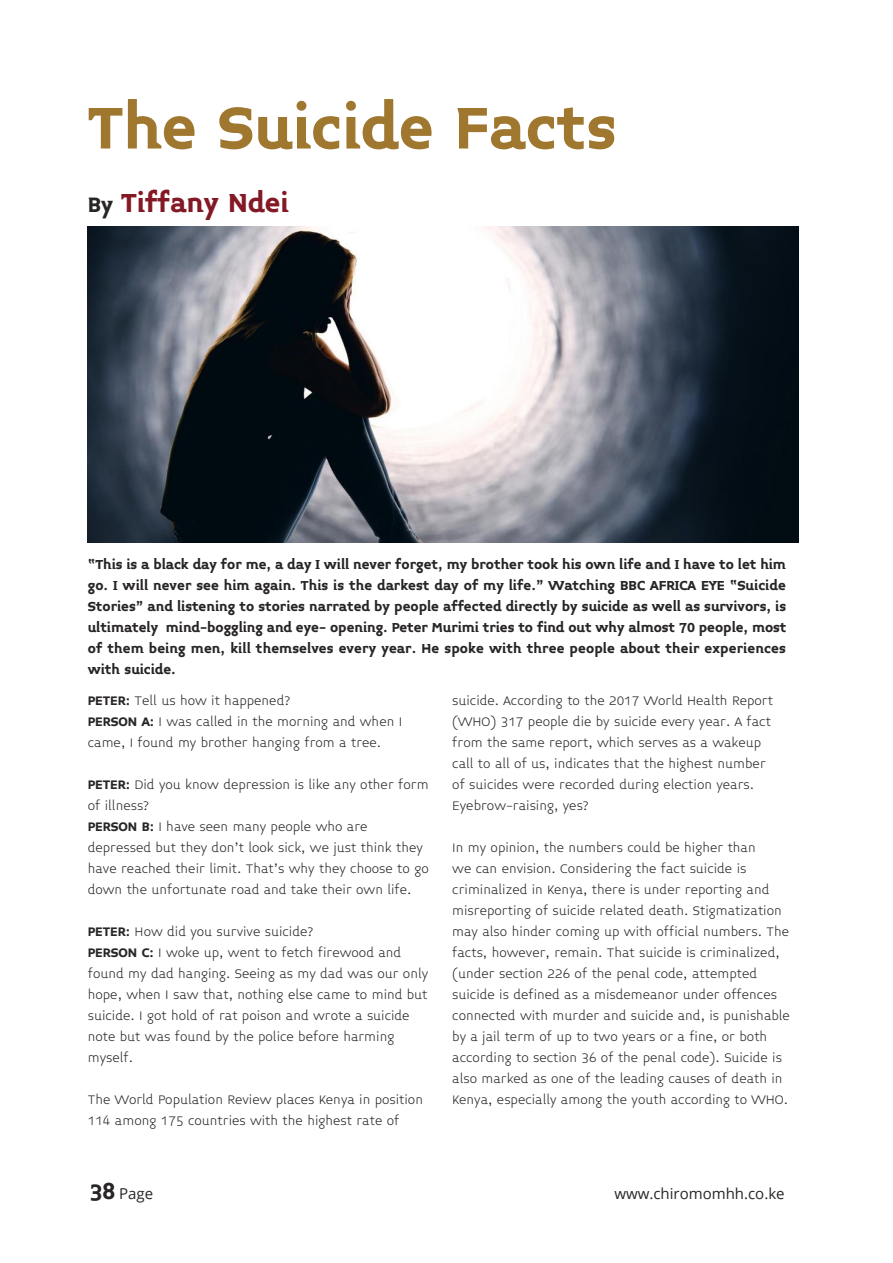
<style>
.page{position:relative;width:893px;height:1263px;background:#fff}
.page>*{position:absolute;margin:0;border:0;box-sizing:border-box;transform-origin:0 0}
.Sub_Head_01{font:700 67.5px "Midiet Serif";color:#a0772e}
.Body_01{font:700 30px "Midiet Serif";color:#831925}
.Body_01-2{font:700 15px/21px "Midiet Serif";letter-spacing:.01em;color:#282526;text-align:justify}
.t1{font:15px "Open Sans";color:#282526}
.t2{font:300 14.25px/21px "Midiet Sans";color:#282526}
.s1{font-size:24px;color:#282526}
.s2{font-weight:700}
.s3{font-family:"Midiet Serif";font-weight:700;font-size:24px}
</style>
<div class="page">
<img style="left:88px;top:226px;width:711px;height:316px">
<p class="Sub_Head_01" style="left:88px;top:90px;width:530px">The Suicide Facts</p>
<p class="Body_01" style="left:88px;top:185px;width:202px"><span class="s1">By</span> Tiffany Ndei</p>
<p class="Body_01-2" style="left:88px;top:554px;width:700px">“This is a black day for me, a day I will never forget, my brother took his own life and I have to let him go. I will never see him again. This is the darkest day of my life.” Watching BBC AFRICA EYE “Suicide Stories” and listening to stories narrated by people affected directly by suicide as well as survivors, is ultimately mind-boggling and eye- opening. Peter Murimi tries to find out why almost 70 people, most of them being men, kill themselves every year. He spoke with three people about their experiences with suicide.</p>
<p class="t2" style="left:88px;top:690px;width:204px"><span class="s2">PETER:</span> Tell us how it happened?</p>
<p class="t2" style="left:88px;top:711px;width:316px"><span class="s2">PERSON A:</span> I was called in the morning and when I came, I found my brother hanging from a tree.</p>
<p class="t2" style="left:88px;top:774px;width:342px"><span class="s2">PETER:</span> Did you know depression is like any other form of illness?</p>
<p class="t2" style="left:88px;top:816px;width:342px"><span class="s2">PERSON B:</span> I have seen many people who are depressed but they don’t look sick, we just think they have reached their limit. That’s why they choose to go down the unfortunate road and take their own life.</p>
<p class="t2" style="left:88px;top:921px;width:227px"><span class="s2">PETER:</span> How did you survive suicide?</p>
<p class="t2" style="left:88px;top:942px;width:342px"><span class="s2">PERSON C:</span> I woke up, went to fetch firewood and found my dad hanging. Seeing as my dad was our only hope, when I saw that, nothing else came to mind but suicide. I got hold of rat poison and wrote a suicide note but was found by the police before harming myself.</p>
<p class="t2" style="left:88px;top:1089px;width:337px">The World Population Review places Kenya in position<br>114 among 175 countries with the highest rate of</p>
<p class="t2" style="left:452px;top:690px;width:322px">suicide. According to the 2017 World Health Report (WHO) 317 people die by suicide every year. A fact from the same report, which serves as a wakeup call to all of us, indicates that the highest number of suicides were recorded during election years.<br>Eyebrow-raising, yes?</p>
<p class="t2" style="left:452px;top:837px;width:339px">In my opinion, the numbers could be higher than<br>we can envision. Considering the fact suicide is criminalized in Kenya, there is under reporting and misreporting of suicide related death. Stigmatization may also hinder coming up with official numbers. The facts, however, remain. That suicide is criminalized, (under section 226 of the penal code, attempted suicide is defined as a misdemeanor under offences connected with murder and suicide and, is punishable by a jail term of up to two years or a fine, or both according to section 36 of the penal code). Suicide is also marked as one of the leading causes of death in Kenya, especially among the youth according to WHO.</p>
<p class="t1" style="left:90px;top:1183px;width:65px"><span class="s3">38</span> Page</p>
<p class="t1" style="left:614px;top:1183px;width:172px">www.chiromomhh.co.ke</p>
</div>
